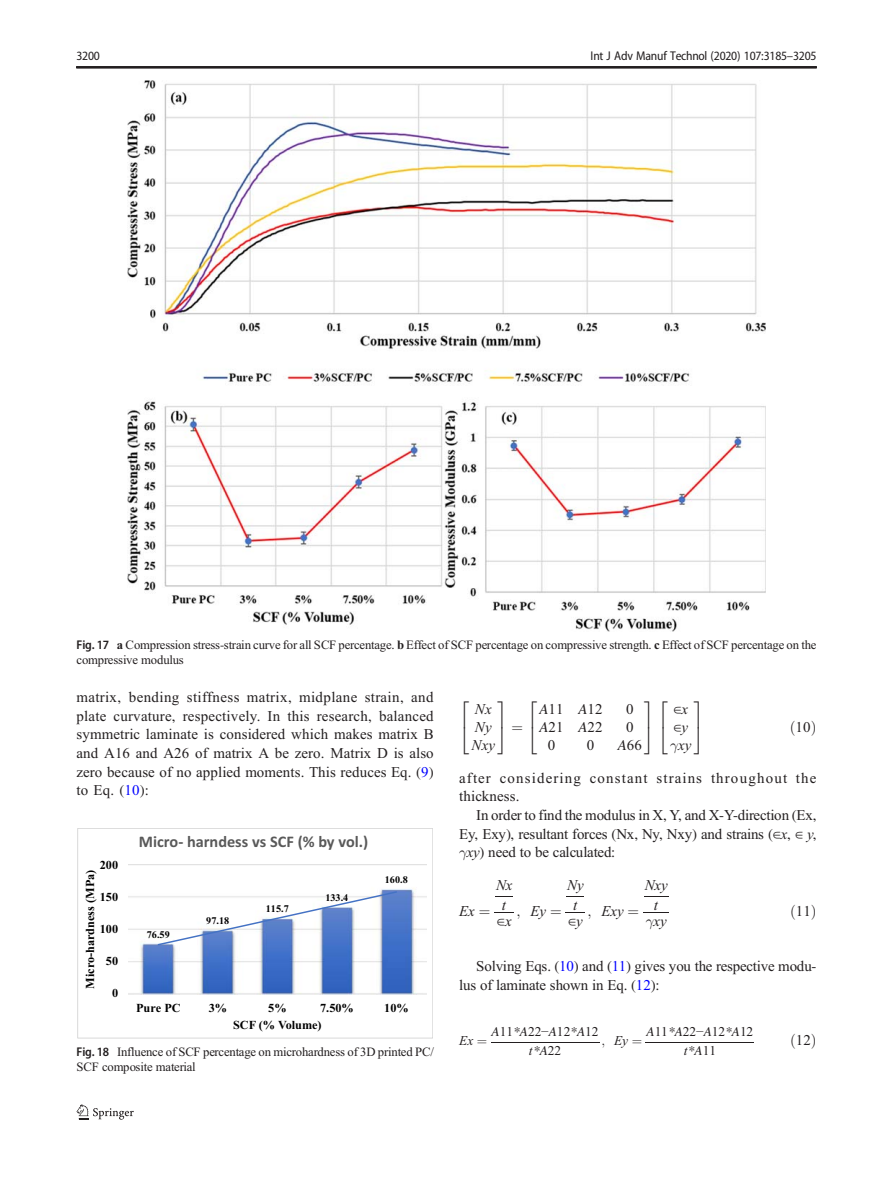
<style>
.page{position:relative;width:893px;height:1187px;background:#fff}
.page>*{position:absolute;margin:0;border:0;box-sizing:border-box;transform-origin:0 0}
.t1{font:700 16.35px "Ytrbgr Calibri";color:#595959}
.t2{font:15px/18.8px "Xrmclh Adv TT3713 a 231";letter-spacing:.005em;color:#231f20;text-align:justify}
.t3{font:15px/18.8px "Xrmclh Adv TT3713 a 231";letter-spacing:.08em;color:#231f20}
.t4{font:15px/20.4px "Xphjxs Adv TT50 a 2 f 13 e.I";color:#231f20;text-align:center}
.t5{font:15px/26.1px "Trbkdv Adv P4 C4 E46";color:#231f20}
.t6{font:15px "Ywfdfb Adv P4 C4 E74";color:#231f20}
.t7{font:15px/18px "Sbvghk Adv TT3713 a 231";color:#231f20}
.t8{font:13.5px "Xrmclh Adv TT3713 a 231";letter-spacing:-.005em;color:#231f20}
.t9{font:13.5px "Xphjxs Adv TT50 a 2 f 13 e.I";color:#231f20}
.t10{font:12.75px/15px "Xrmclh Adv TT3713 a 231";color:#231f20}
.t11{font:12.75px "Pvtytg Adv T Tc 488 b 0 e 6";letter-spacing:-.015em;color:#231f20}
.t12{font:700 12.3px "Gyqrly Times New Roman";color:#000}
.t13{font:700 10.2px "Gyqrly Times New Roman";letter-spacing:.005em;color:#000}
.s1{font-family:"Rsnhfq Adv T Tc 488 b 0 e 6"}
.s2{font-family:"Nwmbyp Adv TT577 c 760 c"}
.s3{font-family:"Pgdfsj Adv T Tb 8864 ccf.B"}
.s4{color:#00f}
.s5{font-family:"Ywfdfb Adv P4 C4 E74"}
.s6{font-family:"Xphjxs Adv TT50 a 2 f 13 e.I"}
.s7{font-family:"Xrmclh Adv TT3713 a 231"}
.s8{font-family:"Sbvghk Adv TT3713 a 231"}
.s9{font-family:"Mnjpwr Adv TT50 a 2 f 13 e.I"}
.s10{font-family:"Gqgbgr Adv P4 C4 E51"}
</style>
<div class="page">
<svg style="left:495px;top:912px;width:19px;height:1px"></svg>
<svg style="left:566px;top:912px;width:19px;height:1px"></svg>
<svg style="left:643px;top:912px;width:26px;height:1px"></svg>
<hr style="left:491px;top:1041px;width:108px;height:1px;background:#231f20">
<hr style="left:646px;top:1041px;width:108px;height:1px;background:#231f20">
<img style="left:127px;top:81px;width:639px;height:550px">
<img style="left:128px;top:864px;width:298px;height:130px">
<svg style="left:157px;top:890px;width:241px;height:56px"></svg>
<div style="left:77px;top:828px;width:356px;height:210px;border:1px solid #d9d9d9"></div>
<hr style="left:77px;top:67px;width:739px;height:1px;background:#231f20">
<svg style="left:77px;top:1104px;width:57px;height:15px"></svg>
<p class="t11" style="left:77px;top:51px;width:25px">3200</p>
<p class="t11" style="left:591px;top:51px;width:227px">Int J Adv Manuf Technol (2020) 107:3185<span class="s1">–</span>3205</p>
<p class="t10" style="left:77px;top:639px;width:741px"><span class="s2">Fig. 17</span> <span class="s3">a</span> Compression stress-strain curve for all SCF percentage. <span class="s3">b</span> Effect of SCF percentage on compressive strength. <span class="s3">c</span> Effect of SCF percentage on the compressive modulus</p>
<p class="t2" style="left:77px;top:688px;width:359px">matrix, bending stiffness matrix, midplane strain, and plate curvature, respectively. In this research, balanced symmetric laminate is considered which makes matrix B and A16 and A26 of matrix A be zero. Matrix D is also zero because of no applied moments. This reduces Eq. (<span class="s4">9</span>) to Eq. (<span class="s4">10</span>):</p>
<p class="t12" style="left:100px;top:860px;width:20px">200</p>
<p class="t12" style="left:86px;top:988px;width:120px;rotate:-90deg">Micro-hardness (MPa)</p>
<p class="t12" style="left:100px;top:892px;width:20px">150</p>
<p class="t12" style="left:100px;top:924px;width:20px">100</p>
<p class="t12" style="left:106px;top:956px;width:14px">50</p>
<p class="t12" style="left:112px;top:989px;width:8px">0</p>
<p class="t1" style="left:139px;top:835px;width:231px">Micro- harndess vs SCF (% by vol.)</p>
<p class="t13" style="left:147px;top:930px;width:25px">76.59</p>
<p class="t13" style="left:206px;top:917px;width:25px">97.18</p>
<p class="t13" style="left:266px;top:905px;width:25px">115.7</p>
<p class="t13" style="left:325px;top:894px;width:25px">133.4</p>
<p class="t13" style="left:385px;top:876px;width:25px">160.8</p>
<p class="t12" style="left:136px;top:1003px;width:46px">Pure PC</p>
<p class="t12" style="left:209px;top:1003px;width:20px">3%</p>
<p class="t12" style="left:268px;top:1003px;width:20px">5%</p>
<p class="t12" style="left:320px;top:1003px;width:35px">7.50%</p>
<p class="t12" style="left:384px;top:1003px;width:26px">10%</p>
<p class="t12" style="left:233px;top:1020px;width:90px">SCF (% Volume)</p>
<p class="t10" style="left:77px;top:1045px;width:359px"><span class="s2">Fig. 18</span> Influence of SCF percentage on microhardness of 3D printed PC/<br>SCF composite material</p>
<p class="t5" style="left:459px;top:684px;width:11px">2<br>4</p>
<p class="t5" style="left:497px;top:684px;width:41px">3<br>5 <span class="s5">¼</span> 4</p>
<p class="t2" style="left:539px;top:701px;width:65px"><span class="s6">A</span>11 <span class="s6">A</span>12</p>
<p class="t2" style="left:626px;top:701px;width:9px">0</p>
<p class="t5" style="left:527px;top:684px;width:11px">2</p>
<p class="t5" style="left:644px;top:684px;width:25px">3 2<br>5 4</p>
<p class="t7" style="left:673px;top:699px;width:16px">∈<span class="s6">x </span>∈<span class="s6">y</span></p>
<p class="t5" style="left:694px;top:684px;width:11px">3<br>5</p>
<p class="t4" style="left:472px;top:700px;width:25px;line-height:17.9px;text-align:left">Nx<br>Ny<br>Nxy</p>
<p class="t6" style="left:790px;top:718px;width:28px">ð<span class="s7">10</span>Þ</p>
<p class="t3" style="left:459px;top:769px;width:359px">after considering constant strains throughout the thickness.</p>
<p class="t2" style="left:459px;top:807px;width:359px;text-indent:17px">In order to find the modulus in X, Y, and X-Y-direction (Ex, Ey, Exy), resultant forces (Nx, Ny, Nxy) and strains (<span class="s8">∈</span><span class="s6">x</span>, <span class="s8">∈</span> <span class="s6">y</span>, <span class="s9">γ</span><span class="s6">xy</span>) need to be calculated:</p>
<p class="t2" style="left:539px;top:719px;width:65px"><span class="s6">A</span>21 <span class="s6">A</span>22</p>
<p class="t2" style="left:626px;top:719px;width:9px">0</p>
<p class="t2" style="left:548px;top:736px;width:9px">0</p>
<p class="t2" style="left:587px;top:736px;width:9px">0</p>
<p class="t2" style="left:618px;top:736px;width:26px"><span class="s6">A</span>66</p>
<p class="t4" style="left:670px;top:734px;width:23px"><span class="s9">γ</span>xy</p>
<p class="t4" style="left:496px;top:874px;width:18px">Nx t</p>
<p class="t7" style="left:497px;top:911px;width:16px">∈<span class="s6">x</span></p>
<p class="t4" style="left:567px;top:874px;width:18px">Ny t</p>
<p class="t7" style="left:568px;top:911px;width:16px">∈<span class="s6">y</span></p>
<p class="t4" style="left:645px;top:874px;width:24px">Nxy t</p>
<p class="t4" style="left:646px;top:910px;width:22px"><span class="s9">γ</span>xy</p>
<p class="t4" style="left:459px;top:900px;width:33px">Ex <span class="s5">¼</span></p>
<p class="t4" style="left:516px;top:900px;width:47px"><span class="s10">;</span> Ey<span class="s5">¼</span></p>
<p class="t4" style="left:588px;top:900px;width:53px"><span class="s10">;</span> Exy <span class="s5">¼</span></p>
<p class="t6" style="left:790px;top:902px;width:28px">ð<span class="s7">11</span>Þ</p>
<p class="t2" style="left:459px;top:958px;width:359px;text-indent:17px">Solving Eqs. (<span class="s4">10</span>) and (<span class="s4">11</span>) gives you the respective modu&shy;lus of laminate shown in Eq. (<span class="s4">12</span>):</p>
<p class="t8" style="left:492px;top:1026px;width:108px"><span class="s6">A</span>11<span class="s6">*A</span>22<span class="s8">−</span><span class="s6">A</span>12<span class="s6">*A</span>12</p>
<p class="t9" style="left:529px;top:1042px;width:34px">t*A<span class="s7">22</span></p>
<p class="t8" style="left:646px;top:1026px;width:108px"><span class="s6">A</span>11<span class="s6">*A</span>22<span class="s8">−</span><span class="s6">A</span>12<span class="s6">*A</span>12</p>
<p class="t9" style="left:684px;top:1042px;width:34px">t*A<span class="s7">11</span></p>
<p class="t9" style="left:601px;top:1032px;width:42px"><span class="s10">;</span> Ey<span class="s5">¼</span></p>
<p class="t9" style="left:459px;top:1032px;width:29px">Ex <span class="s5">¼</span></p>
<p class="t6" style="left:790px;top:1031px;width:28px">ð<span class="s7">12</span>Þ</p>
</div>
